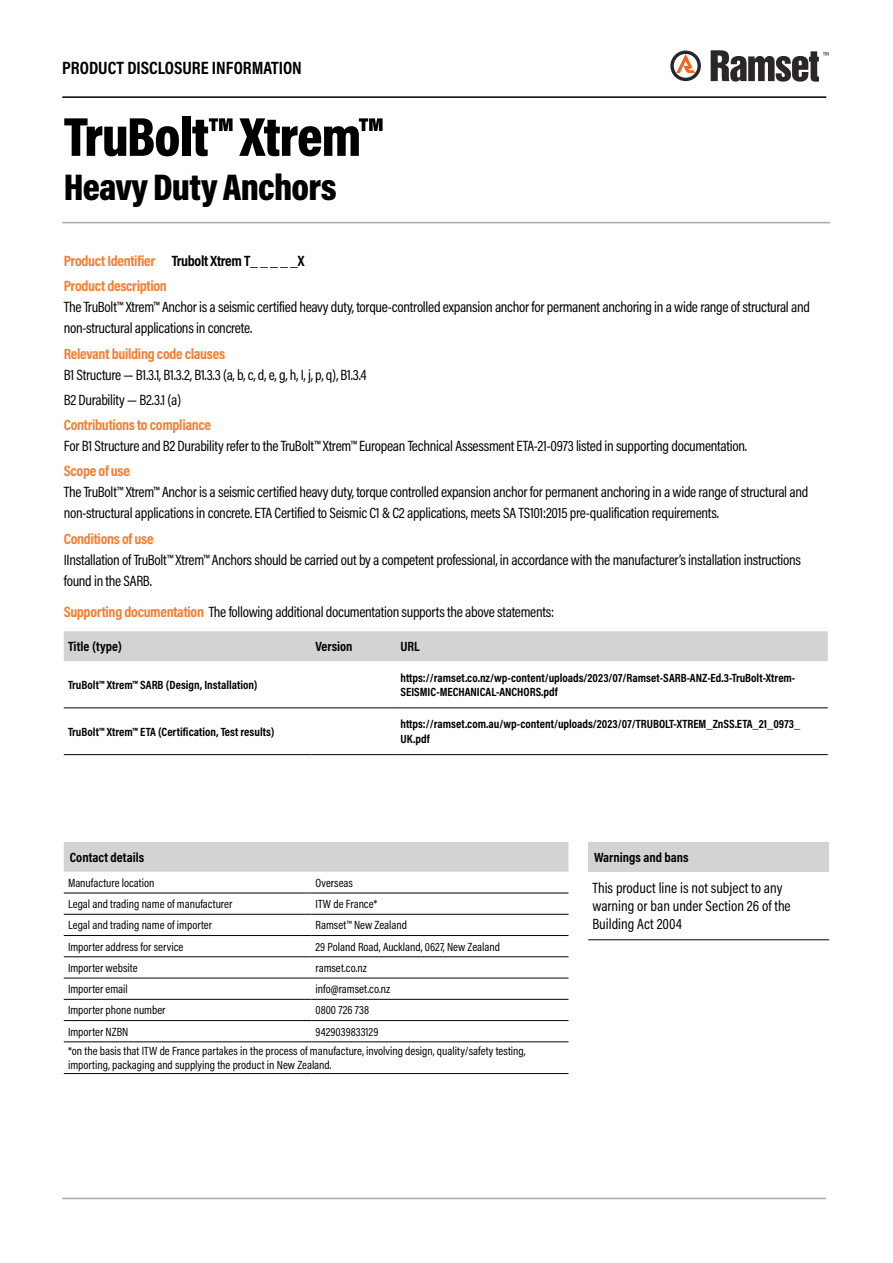
<style>
.page{position:relative;width:893px;height:1263px;background:#fff}
.page>*{position:absolute;margin:0;border:0;box-sizing:border-box;transform-origin:0 0}
.t1{font:900 55.5px "Acumin Pro Cond";letter-spacing:-.02em;color:#000}
.t2{font:900 37.5px "Acumin Pro Cond";letter-spacing:-.02em;color:#000}
.t3{font:700 18px "Acumin Pro Cond";color:#000}
.t4{font:15px/21px "Acumin Pro Cond";letter-spacing:-.02em;color:#000}
.t5{font:700 15px/25.2px "Acumin Pro Cond";letter-spacing:-.02em;color:#f47d30}
.t6{font:15px/18px "Acumin Pro Cond";color:#000}
.t7{font:700 13.5px "Acumin Pro Cond";color:#000}
.t8{font:12px/19.4px "Acumin Pro Cond";color:#000}
.t9{font:700 12px/14.4px "Acumin Pro Cond";color:#000}
.s1{color:#000}
.s2{font-weight:700;color:#f47d30}
</style>
<div class="page">
<svg style="left:670px;top:51px;width:31px;height:30px"></svg>
<svg style="left:711px;top:50px;width:117px;height:32px"></svg>
<hr style="left:62px;top:96px;width:764px;height:2px;background:#000">
<hr style="left:62px;top:222px;width:768px;height:1px;background:#a7a9ac">
<hr style="left:62px;top:1198px;width:764px;height:1px;background:#a7a9ac">
<div style="left:64px;top:631px;width:764px;height:30px;background:#d1d3d4"></div>
<hr style="left:64px;top:754px;width:247px;height:1px;background:#000">
<hr style="left:311px;top:754px;width:85px;height:1px;background:#000">
<hr style="left:396px;top:754px;width:432px;height:1px;background:#000">
<hr style="left:64px;top:707px;width:247px;height:1px;background:#000">
<hr style="left:311px;top:707px;width:85px;height:1px;background:#000">
<hr style="left:396px;top:707px;width:432px;height:1px;background:#000">
<div style="left:64px;top:842px;width:504px;height:30px;background:#d1d3d4"></div>
<hr style="left:64px;top:893px;width:247px;height:1px;background:#000">
<hr style="left:311px;top:893px;width:257px;height:1px;background:#000">
<hr style="left:64px;top:914px;width:247px;height:1px;background:#000">
<hr style="left:311px;top:914px;width:257px;height:1px;background:#000">
<hr style="left:64px;top:935px;width:247px;height:1px;background:#000">
<hr style="left:311px;top:935px;width:257px;height:1px;background:#000">
<hr style="left:64px;top:956px;width:247px;height:1px;background:#000">
<hr style="left:311px;top:956px;width:257px;height:1px;background:#000">
<hr style="left:64px;top:978px;width:247px;height:1px;background:#000">
<hr style="left:311px;top:978px;width:257px;height:1px;background:#000">
<hr style="left:64px;top:999px;width:247px;height:1px;background:#000">
<hr style="left:311px;top:999px;width:257px;height:1px;background:#000">
<hr style="left:64px;top:1020px;width:247px;height:1px;background:#000">
<hr style="left:311px;top:1020px;width:257px;height:1px;background:#000">
<hr style="left:64px;top:1041px;width:247px;height:1px;background:#000">
<hr style="left:311px;top:1041px;width:257px;height:1px;background:#000">
<hr style="left:64px;top:1073px;width:247px;height:1px;background:#000">
<hr style="left:311px;top:1073px;width:257px;height:1px;background:#000">
<div style="left:588px;top:842px;width:241px;height:30px;background:#d1d3d4"></div>
<hr style="left:588px;top:939px;width:241px;height:1px;background:#000">
<p class="t3" style="left:62px;top:55px;width:241px">PRODUCT DISCLOSURE INFORMATION</p>
<h1 class="t1" style="left:64px;top:100px;width:320px">TruBolt™ Xtrem™</h1>
<h2 class="t2" style="left:64px;top:163px;width:274px">Heavy Duty Anchors</h2>
<p class="t5" style="left:64px;top:248px;width:242px">Product Identifier <span class="s1">Trubolt Xtrem T_ _ _ _ _X<br></span>Product description</p>
<p class="t4" style="left:64px;top:296px;width:748px">The TruBolt™ Xtrem™ Anchor is a seismic certified heavy duty, torque-controlled expansion anchor for permanent anchoring in a wide range of structural and non-structural applications in concrete.</p>
<p class="t5" style="left:64px;top:340px;width:163px">Relevant building code clauses</p>
<p class="t4" style="left:64px;top:362px;width:304px;line-height:25.2px">B1 Structure — B1.3.1, B1.3.2, B1.3.3 (a, b, c, d, e, g, h, I, j, p, q), B1.3.4<br>B2 Durability — B2.3.1 (a)</p>
<p class="t5" style="left:64px;top:412px;width:149px">Contributions to compliance</p>
<p class="t4" style="left:64px;top:435px;width:685px">For B1 Structure and B2 Durability refer to the TruBolt™ Xtrem™ European Technical Assessment ETA-21-0973 listed in supporting documentation.</p>
<p class="t5" style="left:64px;top:458px;width:68px">Scope of use</p>
<p class="t4" style="left:64px;top:481px;width:746px">The TruBolt™ Xtrem™ Anchor is a seismic certified heavy duty, torque controlled expansion anchor for permanent anchoring in a wide range of structural and non-structural applications in concrete. ETA Certified to Seismic C1 &amp; C2 applications, meets SA TS101:2015 pre-qualification requirements.</p>
<p class="t5" style="left:64px;top:525px;width:91px">Conditions of use</p>
<p class="t4" style="left:64px;top:549px;width:739px">IInstallation of TruBolt™ Xtrem™ Anchors should be carried out by a competent professional, in accordance with the manufacturer’s installation instructions found in the SARB.</p>
<p class="t4" style="left:64px;top:601px;width:492px"><span class="s2">Supporting documentation</span> The following additional documentation supports the above statements:</p>
<p class="t7" style="left:68px;top:638px;width:56px">Title (type)</p>
<p class="t7" style="left:315px;top:638px;width:39px">Version</p>
<p class="t7" style="left:401px;top:638px;width:21px">URL</p>
<p class="t9" style="left:68px;top:677px;width:191px">TruBolt™ Xtrem™ SARB (Design, Installation)</p>
<p class="t9" style="left:401px;top:670px;width:396px">https://ramset.co.nz/wp-content/uploads/2023/07/Ramset-SARB-ANZ-Ed.3-TruBolt-Xtrem-<br>SEISMIC-MECHANICAL-ANCHORS.pdf</p>
<p class="t9" style="left:68px;top:724px;width:208px">TruBolt™ Xtrem™ ETA (Certification, Test results)</p>
<p class="t9" style="left:401px;top:716px;width:401px;line-height:15.6px">https://ramset.com.au/wp-content/uploads/2023/07/TRUBOLT-XTREM_ZnSS.ETA_21_0973_<br>UK.pdf</p>
<p class="t7" style="left:70px;top:848px;width:76px">Contact details</p>
<p class="t8" style="left:68px;top:873px;width:88px">Manufacture location</p>
<p class="t8" style="left:315px;top:873px;width:39px">Overseas</p>
<p class="t8" style="left:68px;top:894px;width:166px">Legal and trading name of manufacturer</p>
<p class="t8" style="left:315px;top:894px;width:63px">ITW de France*</p>
<p class="t8" style="left:68px;top:915px;width:146px">Legal and trading name of importer</p>
<p class="t8" style="left:315px;top:915px;width:93px">Ramset™ New Zealand</p>
<p class="t8" style="left:68px;top:936px;width:117px">Importer address for service</p>
<p class="t8" style="left:315px;top:936px;width:186px">29 Poland Road, Auckland, 0627, New Zealand</p>
<p class="t8" style="left:68px;top:958px;width:71px">Importer website</p>
<p class="t8" style="left:315px;top:958px;width:53px">ramset.co.nz</p>
<p class="t8" style="left:68px;top:979px;width:61px">Importer email</p>
<p class="t8" style="left:315px;top:979px;width:76px">info@ramset.co.nz</p>
<p class="t8" style="left:68px;top:1000px;width:99px">Importer phone number</p>
<p class="t8" style="left:315px;top:1000px;width:55px">0800 726 738</p>
<p class="t8" style="left:68px;top:1021px;width:62px">Importer NZBN</p>
<p class="t8" style="left:68px;top:1021px;width:459px;text-indent:247px">9429039833129<br>*on the basis that ITW de France partakes in the process of manufacture, involving design, quality/safety testing,</p>
<p class="t8" style="left:68px;top:1055px;width:265px">importing, packaging and supplying the product in New Zealand.</p>
<p class="t7" style="left:594px;top:848px;width:96px">Warnings and bans</p>
<p class="t6" style="left:592px;top:879px;width:200px">This product line is not subject to any warning or ban under Section 26 of the<br>Building Act 2004</p>
</div>
